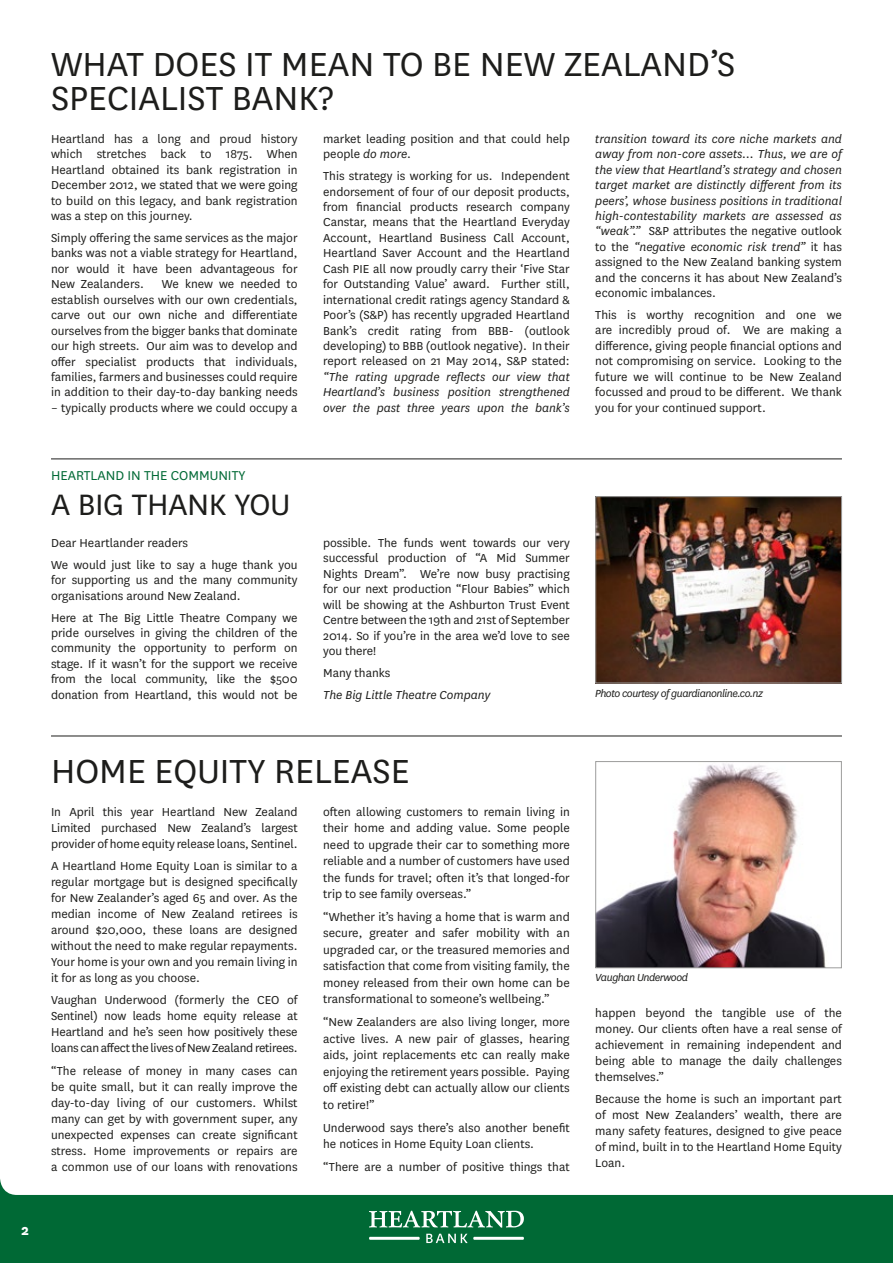
<style>
.page{position:relative;width:893px;height:1263px;background:#fff}
.page>*{position:absolute;margin:0;border:0;box-sizing:border-box;transform-origin:0 0}
.t1{font:39px/34.5px "National";color:#1d1d1b}
.t2{font:34.5px "National";letter-spacing:-.01em;color:#1d1d1b}
.t3{font:700 16.5px "National";color:#fff}
.t4{font:15px "National";color:#006935}
.t5{font:13.5px/15.5px "National";color:#1d1d1b;text-align:justify}
.t6{font:italic 13.5px/15.5px "National";color:#1d1d1b;text-align:justify}
.t7{font:italic 12px "National";letter-spacing:-.04em;color:#1d1d1b}
.s1{font-style:normal}
.s2{font-style:italic}
</style>
<div class="page">
<svg style="left:0;top:1179px;width:893px;height:84px;fill:#006935"></svg>
<hr style="left:51px;top:736px;width:791px;height:1px;background:#1d1d1b">
<svg style="left:369px;top:1211px;width:155px;height:16px"></svg>
<svg style="left:426px;top:1234px;width:42px;height:9px"></svg>
<hr style="left:473px;top:1237px;width:51px;height:3px;background:#fff">
<hr style="left:369px;top:1237px;width:51px;height:3px;background:#fff">
<hr style="left:51px;top:458px;width:791px;height:1px;background:#1d1d1b">
<img style="left:597px;top:498px;width:243px;height:183px">
<div style="left:595px;top:496px;width:247px;height:187px;border:1px solid #9d9d9c"></div>
<img style="left:597px;top:763px;width:229px;height:203px">
<div style="left:595px;top:761px;width:247px;height:207px;border:1px solid #9d9d9c"></div>
<h1 class="t1" style="left:51px;top:45px;width:686px">WHAT DOES IT MEAN TO BE NEW ZEALAND’S<br>SPECIALIST BANK?</h1>
<p class="t5" style="left:51px;top:130px;width:248px">Heartland has a long and proud history which stretches back to 1875. When Heartland obtained its bank registration in December 2012, we stated that we were going to build on this legacy, and bank registration was a step on this journey.</p>
<p class="t5" style="left:51px;top:230px;width:248px">Simply offering the same services as the major banks was not a viable strategy for Heartland, nor would it have been advantageous for New Zealanders.</p>
<p class="t6" style="left:595px;top:130px;width:248px">transition toward its core niche markets and away from non-core assets… Thus, we are of the view that Heartland’s strategy and chosen target market are distinctly different from its peers’, whose business positions in traditional high-contestability markets are assessed as “weak”.” <span class="s1">S&amp;P attributes the negative outlook to the</span> “negative economic risk trend” <span class="s1">it has assigned to the New Zealand banking system and the concerns it has about New Zealand’s economic imbalances.</span></p>
<p class="t5" style="left:595px;top:307px;width:248px">This is worthy recognition and one we are incredibly proud of. We are making a difference, giving people financial options and not compromising on service. Looking to the future we will continue to be New Zealand focussed and proud to be different. We thank you for your continued support.</p>
<p class="t5" style="left:323px;top:130px;width:248px">market leading position and that could help people <span class="s2">do more</span>.</p>
<p class="t5" style="left:323px;top:168px;width:248px">This strategy is working for us. Independent endorsement of four of our deposit products, from financial products research company Canstar, means that the Heartland Everyday Account, Heartland Business Call Account, Heartland Saver Account and the Heartland Cash PIE all now proudly carry their ‘Five Star for Outstanding Value’ award. Further still, international credit ratings agency Standard &amp; Poor’s (S&amp;P) has recently upgraded Heartland Bank’s credit rating from BBB- (outlook developing) to BBB (outlook negative). In their report released on 21 May 2014, S&amp;P stated:</p>
<p class="t6" style="left:323px;top:369px;width:248px">“The rating upgrade reflects our view that Heartland’s business position strengthened over the past three years upon the bank’s</p>
<p class="t5" style="left:51px;top:276px;width:248px;text-indent:111px">We knew we needed to establish ourselves with our own credentials, carve out our own niche and differentiate ourselves from the bigger banks that dominate our high streets. Our aim was to develop and offer specialist products that individuals, families, farmers and businesses could require in addition to their day-to-day banking needs</p>
<p class="t5" style="left:51px;top:399px;width:248px">– typically products where we could occupy a</p>
<p class="t4" style="left:51px;top:466px;width:196px">HEARTLAND IN THE COMMUNITY</p>
<h2 class="t2" style="left:51px;top:482px;width:241px">A BIG THANK YOU</h2>
<p class="t5" style="left:51px;top:531px;width:248px;line-height:21.9px">Dear Heartlander readers<br>We would just like to say a huge thank you</p>
<p class="t5" style="left:51px;top:572px;width:248px">for supporting us and the many community organisations around New Zealand.</p>
<p class="t5" style="left:51px;top:609px;width:248px">Here at The Big Little Theatre Company we pride ourselves in giving the children of the community the opportunity to perform on stage. If it wasn’t for the support we receive from the local community, like the $500 donation from Heartland, this would not be</p>
<p class="t5" style="left:323px;top:534px;width:248px">possible. The funds went towards our very successful production of “A Mid Summer Nights Dream”. We’re now busy practising for our next production “Flour Babies” which will be showing at the Ashburton Trust Event Centre between the 19th and 21st of September 2014. So if you’re in the area we’d love to see you there!</p>
<p class="t5" style="left:323px;top:664px;width:69px">Many thanks</p>
<p class="t6" style="left:323px;top:686px;width:169px">The Big Little Theatre Company</p>
<p class="t7" style="left:595px;top:685px;width:169px">Photo courtesy of guardianonline.co.nz</p>
<p class="t3" style="left:21px;top:1218px;width:9px">2</p>
<h1 class="t1" style="left:51px;top:752px;width:360px">HOME EQUITY RELEASE</h1>
<p class="t5" style="left:51px;top:803px;width:248px;line-height:16px">In April this year Heartland New Zealand Limited purchased New Zealand’s largest provider of home equity release loans, Sentinel.</p>
<p class="t5" style="left:51px;top:857px;width:248px;line-height:16px">A Heartland Home Equity Loan is similar to a regular mortgage but is designed specifically for New Zealander’s aged 65 and over. As the median income of New Zealand retirees is around $20,000, these loans are designed without the need to make regular repayments.<br>Your home is your own and you remain living in it for as long as you choose.</p>
<p class="t5" style="left:51px;top:991px;width:248px;line-height:16px">Vaughan Underwood (formerly the CEO of Sentinel) now leads home equity release at Heartland and he’s seen how positively these loans can affect the lives of New Zealand retirees.</p>
<p class="t5" style="left:51px;top:1062px;width:248px;line-height:16px">“The release of money in many cases can be quite small, but it can really improve the day-to-day living of our customers. Whilst many can get by with government super, any unexpected expenses can create significant stress. Home improvements or repairs are a common use of our loans with renovations</p>
<p class="t5" style="left:323px;top:803px;width:248px;line-height:16.5px">often allowing customers to remain living in their home and adding value. Some people need to upgrade their car to something more reliable and a number of customers have used the funds for travel; often it’s that longed-for trip to see family overseas.”</p>
<p class="t5" style="left:323px;top:908px;width:248px;line-height:16.5px">“Whether it’s having a home that is warm and secure, greater and safer mobility with an upgraded car, or the treasured memories and satisfaction that come from visiting family, the money released from their own home can be transformational to someone’s wellbeing.”</p>
<p class="t5" style="left:323px;top:1013px;width:248px;line-height:16.5px">“New Zealanders are also living longer, more active lives. A new pair of glasses, hearing aids, joint replacements etc can really make enjoying the retirement years possible. Paying off existing debt can actually allow our clients to retire!”</p>
<p class="t5" style="left:323px;top:1118px;width:248px;line-height:16.5px">Underwood says there’s also another benefit he notices in Home Equity Loan clients.</p>
<p class="t5" style="left:323px;top:1158px;width:248px">“There are a number of positive things that</p>
<p class="t7" style="left:595px;top:970px;width:94px">Vaughan Underwood</p>
<p class="t5" style="left:595px;top:1004px;width:248px;line-height:16px">happen beyond the tangible use of the money. Our clients often have a real sense of achievement in remaining independent and being able to manage the daily challenges themselves.”</p>
<p class="t5" style="left:595px;top:1090px;width:248px;line-height:16px">Because the home is such an important part of most New Zealanders’ wealth, there are many safety features, designed to give peace of mind, built in to the Heartland Home Equity Loan.</p>
</div>
